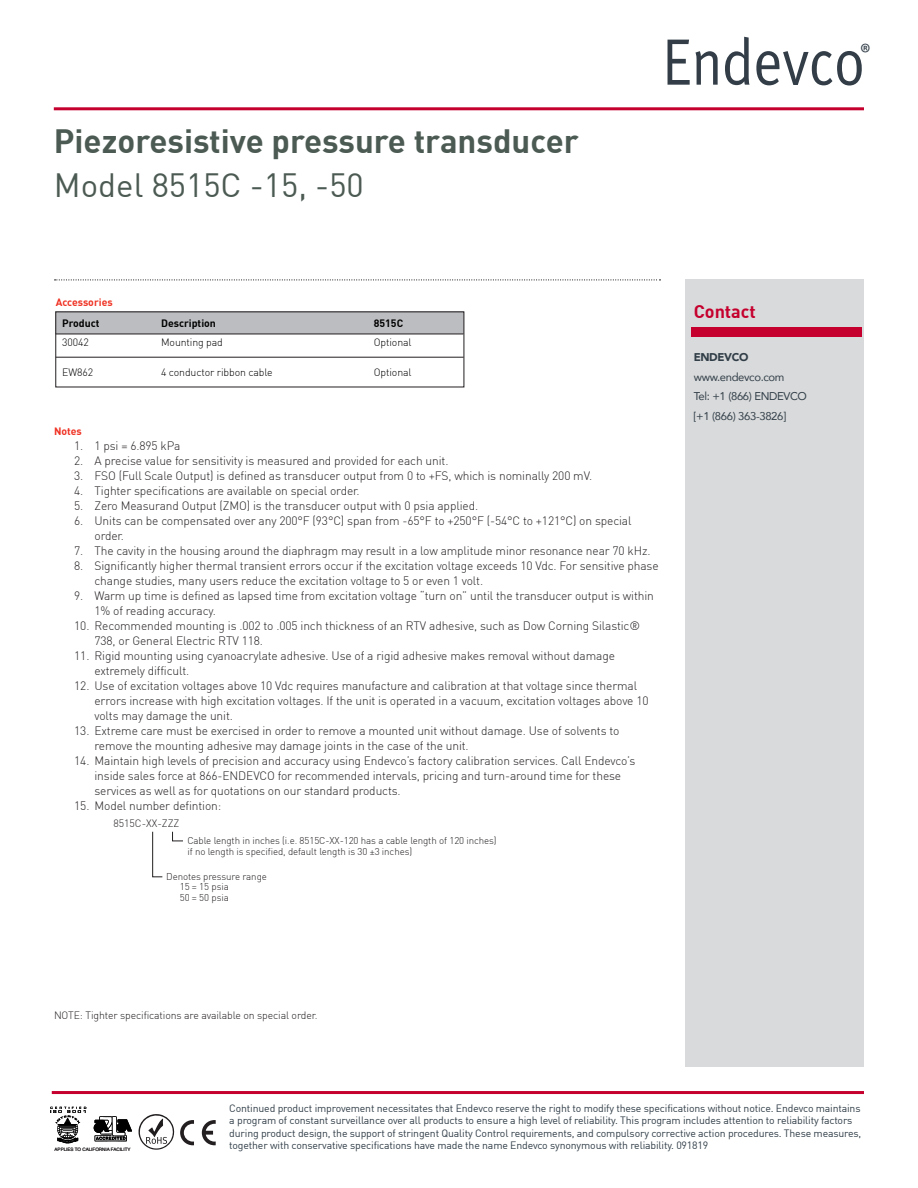
<style>
.page{position:relative;width:918px;height:1188px;background:#fff}
.page>*{position:absolute;margin:0;border:0;box-sizing:border-box;transform-origin:0 0}
.t1{font:700 33px "DIN";color:#4b5a52}
.t2{font:33px "DIN";color:#4b5a52}
.t3{font:26.85px "Myriad Pro";color:#323d47;scale:.94 1}
.t4{font:700 18px "DIN";color:#c5002e}
.t5{font:300 12px/15px "DIN";letter-spacing:-.01em;color:#231f20}
.t6{font:11.25px/19.5px "Avenir";letter-spacing:-.03em;color:#313e48}
.t7{font:900 11.25px "Avenir";letter-spacing:-.03em;color:#313e48}
.t8{font:10.5px/12.6px "DIN";letter-spacing:-.015em;color:#313e48}
.t9{font:300 10.5px "DIN";letter-spacing:-.01em;color:#231f20}
.t10{font:300 10.5px "DIN";letter-spacing:-.01em;color:#000}
.t11{font:700 10.5px "DIN";color:#000}
.t12{font:700 10.5px "DIN";color:#ef3122}
.t13{font:300 9.75px/10.5px "DIN";letter-spacing:-.01em;color:#231f20}
.t14{font:4.5px "Helvetica";color:#231f20}
</style>
<div class="page">
<hr style="left:54px;top:107px;width:810px;height:3px;background:#c5002e">
<svg style="left:668px;top:40px;width:50px;height:45px"></svg>
<svg style="left:725px;top:37px;width:25px;height:48px"></svg>
<svg style="left:756px;top:51px;width:106px;height:35px"></svg>
<div style="left:685px;top:279px;width:179px;height:788px;background:#d9dadb"></div>
<svg style="left:55px;top:279px;width:606px;height:1px"></svg>
<hr style="left:52px;top:1091px;width:812px;height:3px;background:#c5002e">
<img style="left:50px;top:1106px;width:37px;height:38px">
<img style="left:93px;top:1116px;width:39px;height:26px">
<svg style="left:139px;top:1114px;width:35px;height:36px"></svg>
<svg style="left:180px;top:1120px;width:14px;height:25px"></svg>
<svg style="left:202px;top:1120px;width:14px;height:25px"></svg>
<div style="left:691px;top:328px;width:171px;height:9px;background:#c5002e"></div>
<div style="left:56px;top:312px;width:408px;height:22px;background:#bcbdc0"></div>
<hr style="left:56px;top:357px;width:408px;height:1px;background:#231f20">
<hr style="left:56px;top:334px;width:408px;height:1px;background:#231f20">
<svg style="left:172px;top:831px;width:11px;height:10px"></svg>
<svg style="left:152px;top:831px;width:11px;height:46px"></svg>
<h1 class="t1" style="left:54px;top:120px;width:527px">Piezoresistive pressure transducer</h1>
<h1 class="t2" style="left:54px;top:164px;width:312px">Model 8515C -15, -50</h1>
<p class="t12" style="left:56px;top:295px;width:58px">Accessories</p>
<p class="t11" style="left:62px;top:316px;width:39px">Product</p>
<p class="t11" style="left:161px;top:316px;width:56px">Description</p>
<p class="t11" style="left:374px;top:316px;width:31px">8515C</p>
<p class="t10" style="left:62px;top:335px;width:28px">30042</p>
<p class="t10" style="left:161px;top:335px;width:63px">Mounting pad</p>
<p class="t10" style="left:374px;top:335px;width:39px">Optional</p>
<p class="t10" style="left:62px;top:365px;width:32px">EW862</p>
<p class="t10" style="left:161px;top:365px;width:113px">4 conductor ribbon cable</p>
<p class="t10" style="left:374px;top:365px;width:39px">Optional</p>
<p class="t12" style="left:54px;top:424px;width:29px">Notes</p>
<p class="t5" style="left:74px;top:438px;width:108px">1. 1 psi = 6.895 kPa</p>
<p class="t5" style="left:74px;top:453px;width:376px">2. A precise value for sensitivity is measured and provided for each unit.</p>
<p class="t5" style="left:74px;top:468px;width:519px">3. FSO (Full Scale Output) is defined as transducer output from 0 to +FS, which is nominally 200 mV.</p>
<p class="t5" style="left:74px;top:483px;width:287px">4. Tighter specifications are available on special order.</p>
<p class="t5" style="left:74px;top:498px;width:405px">5. Zero Measurand Output (ZMO) is the transducer output with 0 psia applied.</p>
<p class="t5" style="left:94px;top:513px;width:539px;text-indent:-20px">6. Units can be compensated over any 200°F (93°C) span from -65°F to +250°F (-54°C to +121°C) on special order.</p>
<p class="t5" style="left:74px;top:543px;width:578px">7. The cavity in the housing around the diaphragm may result in a low amplitude minor resonance near 70 kHz.</p>
<p class="t5" style="left:94px;top:558px;width:566px;text-indent:-20px">8. Significantly higher thermal transient errors occur if the excitation voltage exceeds 10 Vdc. For sensitive phase change studies, many users reduce the excitation voltage to 5 or even 1 volt.</p>
<p class="t5" style="left:94px;top:588px;width:561px;text-indent:-20px">9. Warm up time is defined as lapsed time from excitation voltage “turn on” until the transducer output is within<br>1% of reading accuracy.</p>
<p class="t5" style="left:94px;top:618px;width:547px;text-indent:-20px">10. Recommended mounting is .002 to .005 inch thickness of an RTV adhesive, such as Dow Corning Silastic®<br>738, or General Electric RTV 118.</p>
<p class="t5" style="left:94px;top:648px;width:522px;text-indent:-20px">11. Rigid mounting using cyanoacrylate adhesive. Use of a rigid adhesive makes removal without damage extremely difficult.</p>
<p class="t5" style="left:94px;top:678px;width:556px;text-indent:-20px">12. Use of excitation voltages above 10 Vdc requires manufacture and calibration at that voltage since thermal errors increase with high excitation voltages. If the unit is operated in a vacuum, excitation voltages above 10 volts may damage the unit.</p>
<p class="t5" style="left:94px;top:723px;width:526px;text-indent:-20px">13. Extreme care must be exercised in order to remove a mounted unit without damage. Use of solvents to remove the mounting adhesive may damage joints in the case of the unit.</p>
<p class="t5" style="left:94px;top:753px;width:543px;text-indent:-20px">14. Maintain high levels of precision and accuracy using Endevco’s factory calibration services. Call Endevco’s inside sales force at 866-ENDEVCO for recommended intervals, pricing and turn-around time for these services as well as for quotations on our standard products.</p>
<p class="t5" style="left:74px;top:798px;width:149px">15. Model number defintion:</p>
<p class="t9" style="left:113px;top:817px;width:68px">8515C-XX-ZZZ</p>
<p class="t13" style="left:187px;top:835px;width:311px">Cable length in inches (i.e. 8515C-XX-120 has a cable length of 120 inches) if no length is specified, default length is 30 ±3 inches)</p>
<p class="t13" style="left:166px;top:871px;width:102px">Denotes pressure range</p>
<p class="t13" style="left:180px;top:881px;width:51px">15 = 15 psia</p>
<p class="t13" style="left:180px;top:892px;width:51px">50 = 50 psia</p>
<h3 class="t4" style="left:694px;top:300px;width:64px">Contact</h3>
<p class="t7" style="left:694px;top:348px;width:56px">ENDEVCO</p>
<p class="t6" style="left:694px;top:367px;width:115px">www.endevco.com<br>Tel: +1 (866) ENDEVCO [+1 (866) 363-3826]</p>
<p class="t9" style="left:54px;top:1009px;width:265px">NOTE: Tighter specifications are available on special order.</p>
<h2 class="t3" style="left:860px;top:37px;width:13px">®</h2>
<p class="t14" style="left:55px;top:1146px;width:78px">APPLIES TO CALIFORNIA FACILITY</p>
<p class="t8" style="left:229px;top:1101px;width:634px">Continued product improvement necessitates that Endevco reserve the right to modify these specifications without notice. Endevco maintains a program of constant surveillance over all products to ensure a high level of reliability. This program includes attention to reliability factors during product design, the support of stringent Quality Control requirements, and compulsory corrective action procedures. These measures, together with conservative specifications have made the name Endevco synonymous with reliability. 091819</p>
</div>
